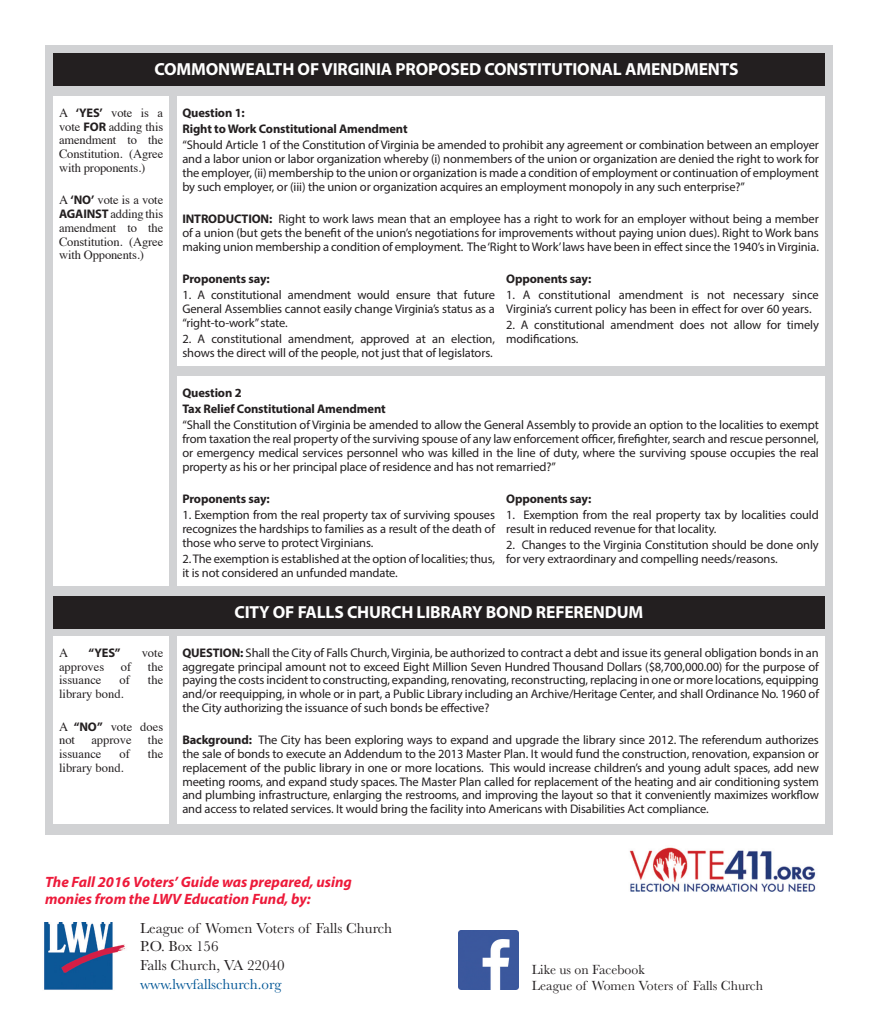
<style>
.page{position:relative;width:878px;height:1035px;background:#d1d2d4}
.page>*{position:absolute;margin:0;border:0;box-sizing:border-box;transform-origin:0 0}
.amendment{font:700 17.5px "Myriad Pro";letter-spacing:-.01em;color:#fff}
.t1{font:italic 700 15px/17.5px "Myriad Pro";color:#ed1a3a}
.t2{font:15px "Baskerville";color:#231f20}
.t3{font:15px "Baskerville";color:#005595}
.t4{font:13.75px "Baskerville";color:#231f20}
.amendment-2{font:12.5px/13.8px "Myriad Pro";letter-spacing:-.01em;color:#231f20;text-align:justify}
.amendment-3{font:12.5px/13.8px "Times";letter-spacing:-.01em;color:#231f20;text-align:justify}
.amendment-4{font:700 12.5px "Myriad Pro";letter-spacing:-.01em;color:#231f20}
.s1{font-family:"Myriad Pro";font-weight:700}
.s2{font-weight:700}
</style>
<div class="page">
<div style="left:0;top:0;width:45px;height:1035px;background:#fff"></div>
<div style="left:0;top:990px;width:878px;height:45px;background:#fff"></div>
<div style="left:0;top:0;width:878px;height:45px;background:#fff"></div>
<div style="left:832px;top:28px;width:46px;height:976px;background:#fff"></div>
<div style="left:30px;top:835px;width:817px;height:180px;background:#fff"></div>
<img style="left:44px;top:922px;width:82px;height:68px">
<img style="left:459px;top:930px;width:60px;height:60px">
<div style="left:53px;top:54px;width:771px;height:32px;background:#231f20"></div>
<div style="left:53px;top:96px;width:116px;height:490px;background:#fff"></div>
<div style="left:177px;top:96px;width:647px;height:270px;background:#fff"></div>
<div style="left:177px;top:376px;width:647px;height:210px;background:#fff"></div>
<div style="left:53px;top:596px;width:771px;height:33px;background:#231f20"></div>
<div style="left:53px;top:636px;width:116px;height:187px;background:#fff"></div>
<div style="left:177px;top:636px;width:647px;height:187px;background:#fff"></div>
<img style="left:629px;top:847px;width:187px;height:44px">
<p class="amendment" style="left:154px;top:58px;width:585px">COMMONWEALTH OF VIRGINIA PROPOSED CONSTITUTIONAL AMENDMENTS</p>
<p class="amendment-3" style="left:59px;top:105px;width:106px">A <span class="s1">‘YES’</span> vote is a vote <span class="s1">FOR</span> adding this amendment to the Constitution. (Agree with proponents.)</p>
<p class="amendment-3" style="left:59px;top:192px;width:106px">A <span class="s1">‘NO’</span> vote is a vote <span class="s1">AGAINST</span> adding this amendment to the Constitution. (Agree with Opponents.)</p>
<p class="amendment-4" style="left:182px;top:105px;width:64px">Question 1:</p>
<p class="amendment-4" style="left:182px;top:121px;width:227px">Right to Work Constitutional Amendment</p>
<p class="amendment-2" style="left:182px;top:138px;width:638px">“Should Article 1 of the Constitution of Virginia be amended to prohibit any agreement or combination between an employer and a labor union or labor organization whereby (i) nonmembers of the union or organization are denied the right to work for the employer, (ii) membership to the union or organization is made a condition of employment or continuation of employment by such employer, or (iii) the union or organization acquires an employment monopoly in any such enterprise?”</p>
<p class="amendment-2" style="left:182px;top:212px;width:638px"><span class="s2">INTRODUCTION:</span> Right to work laws mean that an employee has a right to work for an employer without being a member of a union (but gets the benefit of the union’s negotiations for improvements without paying union dues). Right to Work bans making union membership a condition of employment. The ‘Right to Work’ laws have been in effect since the 1940’s in Virginia.</p>
<p class="amendment-4" style="left:182px;top:271px;width:89px">Proponents say:</p>
<p class="amendment-2" style="left:182px;top:288px;width:314px">1. A constitutional amendment would ensure that future General Assemblies cannot easily change Virginia’s status as a “right-to-work” state.</p>
<p class="amendment-2" style="left:182px;top:332px;width:314px">2. A constitutional amendment, approved at an election, shows the direct will of the people, not just that of legislators.</p>
<p class="amendment-4" style="left:506px;top:271px;width:87px">Opponents say:</p>
<p class="amendment-2" style="left:506px;top:288px;width:314px">1. A constitutional amendment is not necessary since<br>Virginia’s current policy has been in effect for over 60 years.</p>
<p class="amendment-2" style="left:506px;top:318px;width:314px">2. A constitutional amendment does not allow for timely modifications.</p>
<p class="amendment-3" style="left:59px;top:645px;width:11px">A</p>
<p class="amendment-4" style="left:88px;top:645px;width:34px">“YES”</p>
<p class="amendment-3" style="left:142px;top:645px;width:23px">vote</p>
<p class="amendment-3" style="left:59px;top:658px;width:47px">approves</p>
<p class="amendment-3" style="left:121px;top:658px;width:12px">of</p>
<p class="amendment-3" style="left:148px;top:658px;width:17px">the</p>
<p class="amendment-3" style="left:59px;top:672px;width:44px">issuance</p>
<p class="amendment-3" style="left:119px;top:672px;width:12px">of</p>
<p class="amendment-3" style="left:148px;top:672px;width:17px">the</p>
<p class="amendment-3" style="left:59px;top:686px;width:66px">library bond.</p>
<p class="amendment-3" style="left:59px;top:718px;width:106px">A <span class="s1">“NO”</span> vote does not</p>
<p class="amendment-3" style="left:91px;top:732px;width:42px">approve</p>
<p class="amendment-3" style="left:148px;top:732px;width:17px">the</p>
<p class="amendment-3" style="left:59px;top:746px;width:44px">issuance</p>
<p class="amendment-3" style="left:119px;top:746px;width:12px">of</p>
<p class="amendment-3" style="left:148px;top:746px;width:17px">the</p>
<p class="amendment-3" style="left:59px;top:760px;width:66px">library bond.</p>
<p class="amendment-4" style="left:182px;top:385px;width:61px">Question 2</p>
<p class="amendment-4" style="left:182px;top:401px;width:205px">Tax Relief Constitutional Amendment</p>
<p class="amendment-2" style="left:182px;top:418px;width:638px">“Shall the Constitution of Virginia be amended to allow the General Assembly to provide an option to the localities to exempt from taxation the real property of the surviving spouse of any law enforcement officer, firefighter, search and rescue personnel, or emergency medical services personnel who was killed in the line of duty, where the surviving spouse occupies the real property as his or her principal place of residence and has not remarried?”</p>
<p class="amendment-4" style="left:182px;top:491px;width:89px">Proponents say:</p>
<p class="amendment-2" style="left:182px;top:508px;width:314px">1. Exemption from the real property tax of surviving spouses recognizes the hardships to families as a result of the death of those who serve to protect Virginians.</p>
<p class="amendment-2" style="left:182px;top:552px;width:314px">2. The exemption is established at the option of localities; thus, it is not considered an unfunded mandate.</p>
<p class="amendment-4" style="left:506px;top:491px;width:87px">Opponents say:</p>
<p class="amendment-2" style="left:506px;top:508px;width:314px">1. Exemption from the real property tax by localities could result in reduced revenue for that locality.</p>
<p class="amendment-2" style="left:506px;top:538px;width:314px">2. Changes to the Virginia Constitution should be done only for very extraordinary and compelling needs/reasons.</p>
<p class="amendment" style="left:234px;top:601px;width:410px">CITY OF FALLS CHURCH LIBRARY BOND REFERENDUM</p>
<p class="amendment-2" style="left:182px;top:646px;width:638px"><span class="s2">QUESTION:</span> Shall the City of Falls Church, Virginia, be authorized to contract a debt and issue its general obligation bonds in an aggregate principal amount not to exceed Eight Million Seven Hundred Thousand Dollars ($8,700,000.00) for the purpose of paying the costs incident to constructing, expanding, renovating, reconstructing, replacing in one or more locations, equipping and/or reequipping, in whole or in part, a Public Library including an Archive/Heritage Center, and shall Ordinance No. 1960 of the City authorizing the issuance of such bonds be effective?</p>
<p class="amendment-2" style="left:182px;top:733px;width:638px"><span class="s2">Background:</span> The City has been exploring ways to expand and upgrade the library since 2012. The referendum authorizes the sale of bonds to execute an Addendum to the 2013 Master Plan. It would fund the construction, renovation, expansion or replacement of the public library in one or more locations. This would increase children’s and young adult spaces, add new meeting rooms, and expand study spaces. The Master Plan called for replacement of the heating and air conditioning system and plumbing infrastructure, enlarging the restrooms, and improving the layout so that it conveniently maximizes workflow and access to related services. It would bring the facility into Americans with Disabilities Act compliance.</p>
<p class="t1" style="left:45px;top:873px;width:308px">The Fall 2016 Voters’ Guide was prepared, using monies from the LWV Education Fund, by:</p>
<p class="t2" style="left:140px;top:918px;width:253px">League of Women Voters of Falls Church</p>
<p class="t2" style="left:140px;top:937px;width:80px">P.O. Box 156</p>
<p class="t2" style="left:140px;top:956px;width:146px">Falls Church, VA 22040</p>
<p class="t3" style="left:140px;top:974px;width:143px">www.lwvfallschurch.org</p>
<p class="t4" style="left:532px;top:960px;width:114px">Like us on Facebook</p>
<p class="t4" style="left:532px;top:977px;width:232px">League of Women Voters of Falls Church</p>
</div>
